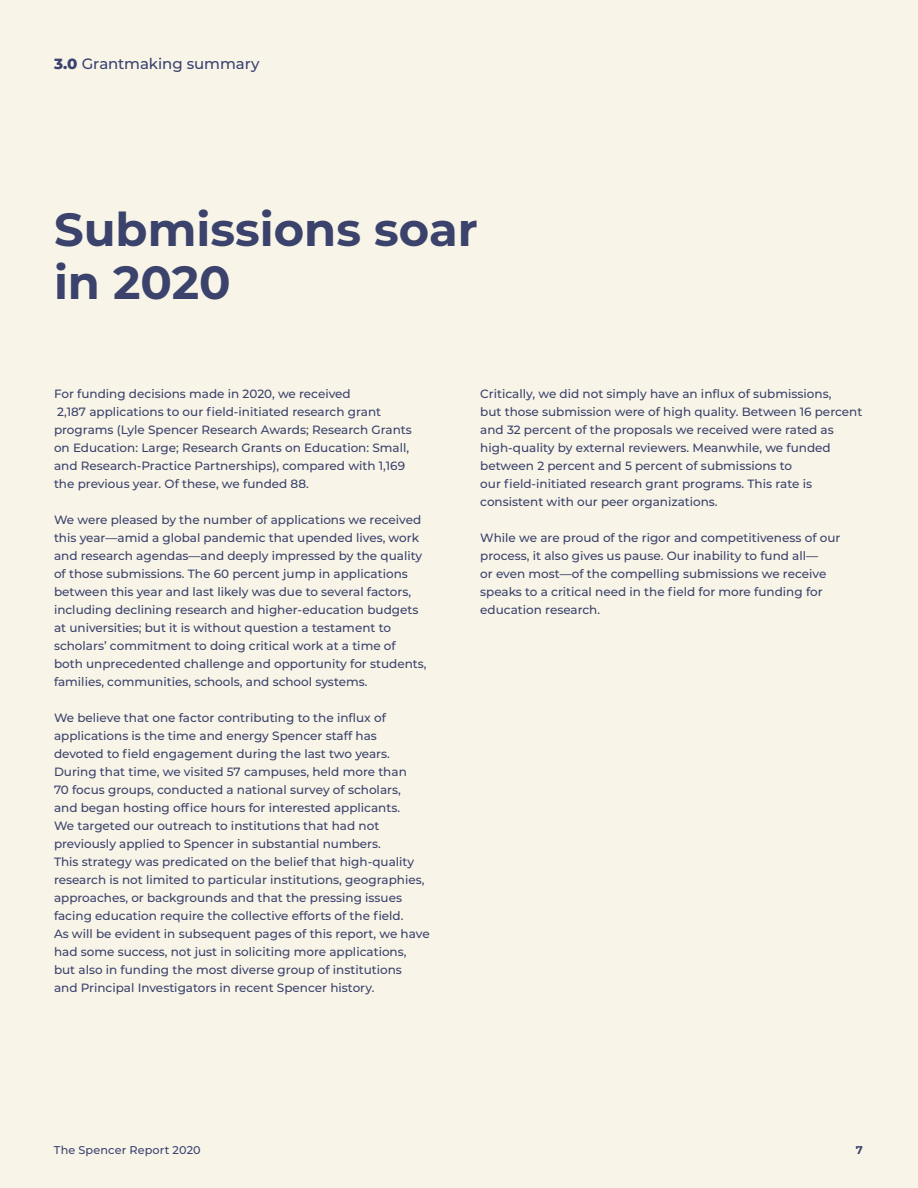
<style>
.page{position:relative;width:918px;height:1188px;background:#f8f5e8}
.page>*{position:absolute;margin:0;border:0;box-sizing:border-box;transform-origin:0 0}
.t1{font:700 46.5px/52.5px "Montserrat";color:#3b426b}
.t2{font:500 15px "Montserrat";letter-spacing:-.005em;color:#3b4270}
.t3{font:500 12px/18px "Montserrat";color:#3b426b}
.t4{font:500 11.25px "Montserrat";letter-spacing:.01em;color:#3b4270}
.t5{font:700 11.25px "Montserrat";color:#3b426b}
.s1{font-weight:800}
</style>
<div class="page">
<p class="t2" style="left:54px;top:53px;width:207px"><span class="s1">3.0</span> Grantmaking summary</p>
<h1 class="t1" style="left:54px;top:201px;width:425px">Submissions soar in 2020</h1>
<p class="t3" style="left:54px;top:384px;width:359px">For funding decisions made in 2020, we received<br>2,187 applications to our field-initiated research grant programs (Lyle Spencer Research Awards; Research Grants on Education: Large; Research Grants on Education: Small, and Research-Practice Partnerships), compared with 1,169 the previous year. Of these, we funded 88.</p>
<p class="t3" style="left:54px;top:510px;width:374px">We were pleased by the number of applications we received this year—amid a global pandemic that upended lives, work and research agendas—and deeply impressed by the quality of those submissions. The 60 percent jump in applications between this year and last likely was due to several factors, including declining research and higher-education budgets at universities; but it is without question a testament to scholars’ commitment to doing critical work at a time of both unprecedented challenge and opportunity for students, families, communities, schools, and school systems.</p>
<p class="t3" style="left:54px;top:708px;width:377px">We believe that one factor contributing to the influx of applications is the time and energy Spencer staff has<br>devoted to field engagement during the last two years.<br>During that time, we visited 57 campuses, held more than<br>70 focus groups, conducted a national survey of scholars,<br>and began hosting office hours for interested applicants.<br>We targeted our outreach to institutions that had not previously applied to Spencer in substantial numbers.<br>This strategy was predicated on the belief that high-quality research is not limited to particular institutions, geographies, approaches, or backgrounds and that the pressing issues facing education require the collective efforts of the field.<br>As will be evident in subsequent pages of this report, we have had some success, not just in soliciting more applications, but also in funding the most diverse group of institutions<br>and Principal Investigators in recent Spencer history.</p>
<p class="t3" style="left:480px;top:384px;width:384px">Critically, we did not simply have an influx of submissions,<br>but those submission were of high quality. Between 16 percent and 32 percent of the proposals we received were rated as high-quality by external reviewers. Meanwhile, we funded between 2 percent and 5 percent of submissions to<br>our field-initiated research grant programs. This rate is consistent with our peer organizations.</p>
<p class="t3" style="left:480px;top:528px;width:362px">While we are proud of the rigor and competitiveness of our process, it also gives us pause. Our inability to fund all—<br>or even most—of the compelling submissions we receive speaks to a critical need in the field for more funding for education research.</p>
<p class="t4" style="left:54px;top:1142px;width:148px">The Spencer Report 2020</p>
<p class="t5" style="left:856px;top:1142px;width:8px">7</p>
</div>
